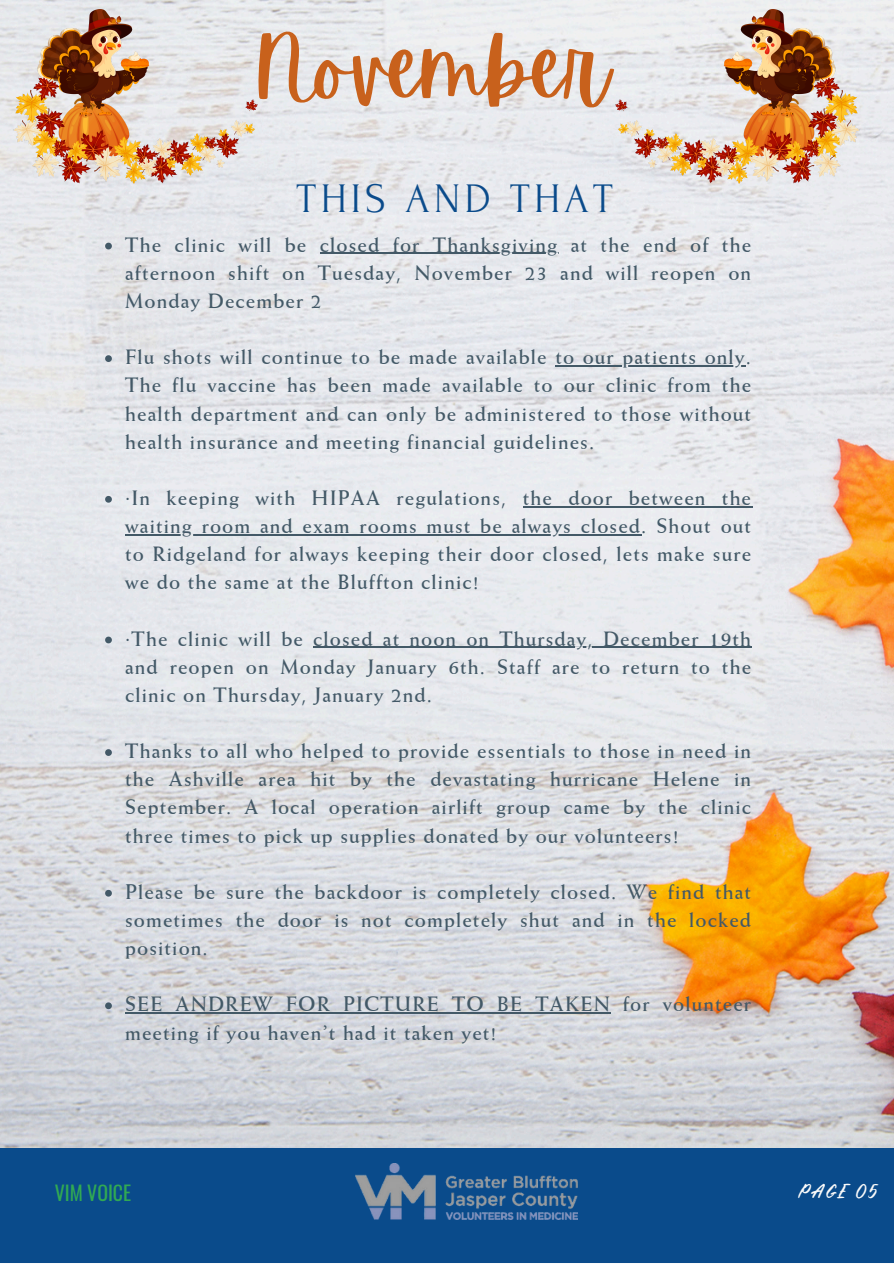
<style>
.page{position:relative;width:894px;height:1264px;background:#fff}
.page>*{position:absolute;margin:0;border:0;box-sizing:border-box;transform-origin:0 0}
.t1{font:42px "Forum";letter-spacing:.1em;color:#0a4b8b}
.t2{font:700 21px/28.2px "Weiss BT";letter-spacing:.05em;color:#435967;text-align:justify}
.t3{font:19.8px "Oswald";color:#31a953}
.t4{font:19.8px "Rabbits Junior";letter-spacing:.1em;color:#fafafa}
</style>
<div class="page">
<img style="left:0;top:0;width:893px;height:1148px">
<img style="left:615px;top:9px;width:244px;height:175px">
<svg style="left:258px;top:31px;width:356px;height:77px;background:#dec3b1"></svg>
<img style="left:13px;top:9px;width:244px;height:175px">
<div style="left:0;top:1148px;width:893px;height:115px;background:#0a4b8b"></div>
<img style="left:355px;top:1163px;width:222px;height:56px">
<svg style="left:105px;top:243px;width:7px;height:6px"></svg>
<hr style="left:320px;top:253px;width:238px;height:1px;background:#435967">
<svg style="left:105px;top:355px;width:7px;height:7px"></svg>
<hr style="left:555px;top:365px;width:190px;height:1px;background:#435967">
<svg style="left:105px;top:496px;width:7px;height:6px"></svg>
<hr style="left:522px;top:506px;width:230px;height:1px;background:#435967">
<hr style="left:125px;top:534px;width:516px;height:1px;background:#435967">
<svg style="left:105px;top:636px;width:7px;height:7px"></svg>
<hr style="left:313px;top:646px;width:439px;height:2px;background:#435967">
<svg style="left:105px;top:749px;width:7px;height:7px"></svg>
<svg style="left:105px;top:889px;width:7px;height:7px"></svg>
<svg style="left:105px;top:1002px;width:7px;height:7px"></svg>
<hr style="left:125px;top:1012px;width:486px;height:1px;background:#435967">
<h1 class="t1" style="left:296px;top:176px;width:318px">THIS AND THAT</h1>
<p class="t2" style="left:125px;top:230px;width:627px;text-indent:195px">closed for Thanksgiving at the end of the afternoon shift on Tuesday, November 23 and will reopen on Monday December 2</p>
<p class="t2" style="left:125px;top:342px;width:627px">Flu shots will continue to be made available to our patients only.</p>
<p class="t2" style="left:125px;top:370px;width:627px">The flu vaccine has been made available to our clinic from the health department and can only be administered to those without health insurance and meeting financial guidelines.</p>
<p class="t2" style="left:125px;top:483px;width:383px">·In keeping with HIPAA regulations,</p>
<p class="t2" style="left:522px;top:483px;width:230px">the door between the</p>
<p class="t2" style="left:125px;top:511px;width:627px">waiting room and exam rooms must be always closed. Shout out to Ridgeland for always keeping their door closed, lets make sure we do the same at the Bluffton clinic!</p>
<p class="t2" style="left:125px;top:230px;width:183px">The clinic will be</p>
<p class="t2" style="left:125px;top:624px;width:627px;text-indent:188px">closed at noon on Thursday, December 19th and reopen on Monday January 6th. Staff are to return to the clinic on Thursday, January 2nd.</p>
<p class="t2" style="left:125px;top:736px;width:627px">Thanks to all who helped to provide essentials to those in need in</p>
<p class="t2" style="left:125px;top:764px;width:627px">the Ashville area hit by the devastating hurricane Helene in September. A local operation airlift group came by the clinic three times to pick up supplies donated by our volunteers!</p>
<p class="t2" style="left:125px;top:877px;width:627px">Please be sure the backdoor is completely closed. We find that</p>
<h2 class="t2" style="left:125px;top:905px;width:627px">sometimes the door is not completely shut and in the locked position.</h2>
<h2 class="t2" style="left:125px;top:989px;width:486px">SEE ANDREW FOR PICTURE TO BE TAKEN</h2>
<h2 class="t2" style="left:622px;top:989px;width:130px">for volunteer</h2>
<h2 class="t2" style="left:125px;top:1017px;width:373px">meeting if you haven’t had it taken yet!</h2>
<p class="t2" style="left:125px;top:624px;width:179px">·The clinic will be</p>
<p class="t3" style="left:55px;top:1177px;width:78px">VIM VOICE</p>
<p class="t4" style="left:798px;top:1179px;width:80px">PAGE 05</p>
</div>
